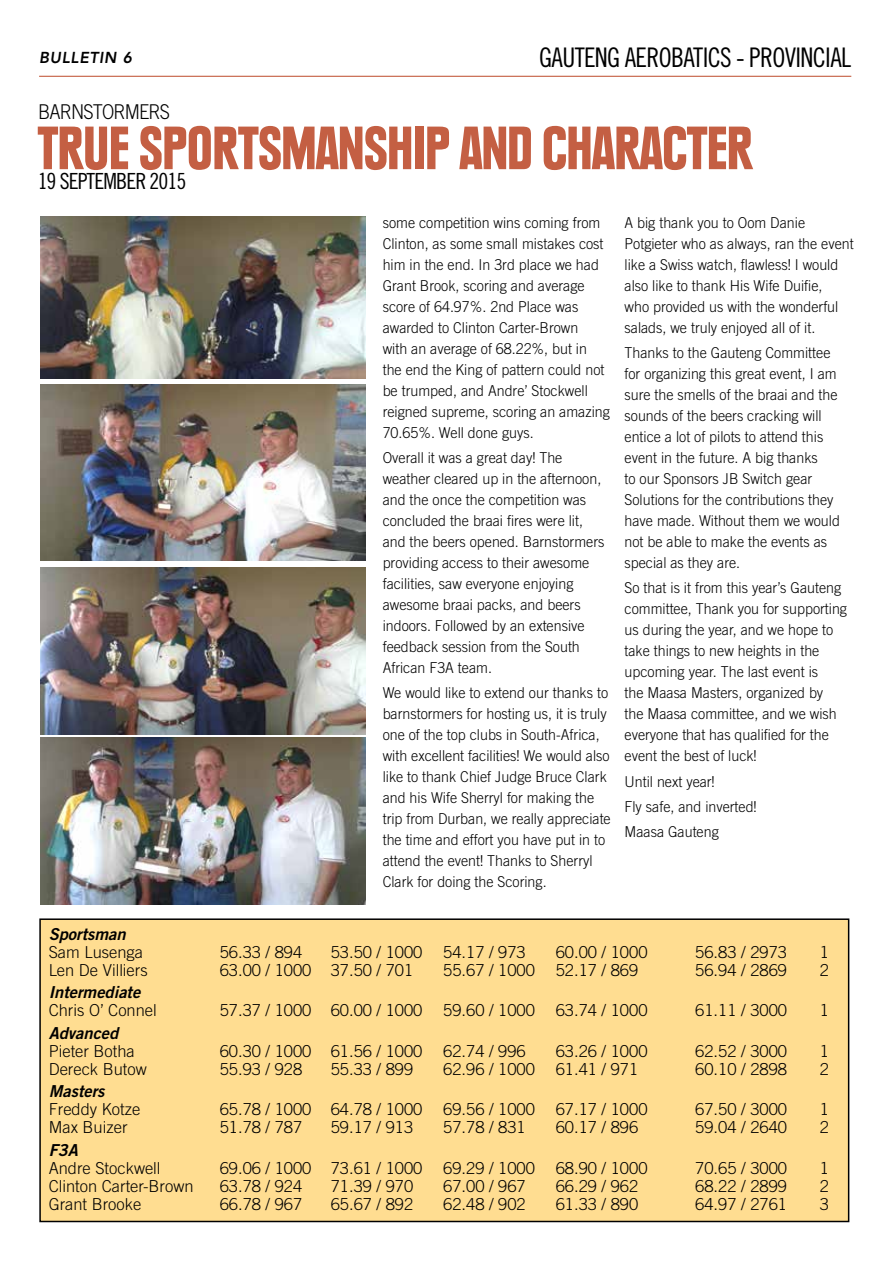
<style>
.page{position:relative;width:893px;height:1263px;background:#fff}
.page>*{position:absolute;margin:0;border:0;box-sizing:border-box;transform-origin:0 0}
.t1{font:900 condensed 60.15px "Plak";color:#c45f43}
.t2{font:27px "Trade Gothic Cond Eighteen";letter-spacing:-.025em;color:#000;scale:.96 1}
.t3{font:22.2px "Trade Gothic Cond Eighteen";letter-spacing:-.04em;color:#000}
.t4{font:300 20.4px "Trade Gothic";letter-spacing:-.05em;color:#000;scale:.9 1}
.t5{font:300 16.5px "Trade Gothic";color:#000}
.t6{font:italic 16.5px "Trade Gothic Bold Two";color:#000}
.t7{font:italic 800 15.75px "Avenir";letter-spacing:.05em;color:#000}
.t8{font:300 15px/21px "Trade Gothic";color:#000;scale:.95 1}
</style>
<div class="page">
<hr style="left:39px;top:76px;width:812px;height:1px;background:#c45f43">
<div style="left:40px;top:919px;width:809px;height:302px;background:#ffdd91"></div>
<div style="left:39px;top:918px;width:810px;height:304px;border:2px solid #000"></div>
<img style="left:40px;top:385px;width:325px;height:175px">
<img style="left:40px;top:567px;width:325px;height:167px">
<img style="left:40px;top:737px;width:325px;height:168px">
<img style="left:40px;top:216px;width:325px;height:162px">
<p class="t7" style="left:39px;top:48px;width:94px">BULLETIN 6</p>
<h2 class="t2" style="left:539px;top:41px;width:327px">GAUTENG AEROBATICS - PROVINCIAL</h2>
<h3 class="t4" style="left:38px;top:99px;width:148px">barnstormers</h3>
<h1 class="t1" style="left:38px;top:113px;width:716px">TRUE SPORTSMANSHIP AND CHARACTER</h1>
<h3 class="t3" style="left:38px;top:168px;width:150px">19 SEPTEMBER 2015</h3>
<p class="t8" style="left:383px;top:212px;width:241px">some competition wins coming from<br>Clinton, as some small mistakes cost him in the end. In 3rd place we had<br>Grant B rook, scoring and average score of 64.97%. 2nd Place was awarded to Clinton Carter-B rown<br>with an average of 68.22%, but in<br>the end the King of pattern could not be trumped, and Andre’ Stockwell reigned supreme, scoring an amazing<br>70.65%. Well done guys.</p>
<p class="t8" style="left:383px;top:447px;width:235px">Overall it was a great day! The weather cleared up in the afternoon, and the once the competition was concluded the braai fires were lit, and the beers opened. Barnstormers providing access to their awesome facilities, saw everyone enjoying awesome braai packs, and beers indoors. Followed by an extensive feedback session from the South<br>African F3A team.</p>
<p class="t8" style="left:383px;top:682px;width:242px">We would like to extend our thanks to barnstormers for hosting us, it is truly one of the top clubs in South-Africa, with excellent facilities! We would also like to thank Chief Judge B ruce Clark and his Wife Sherryl for making the trip from Durban, we really appreciate the time and effort you have put in to attend the event! Thanks to Sherryl Clark for doing the Scoring.</p>
<p class="t8" style="left:625px;top:212px;width:243px">A big thank you to Oom Danie Potgieter who as always, ran the event like a Swiss watch, flawless! I would also like to thank His Wife Duifie,<br>who provided us with the wonderful salads, we truly enjoyed all of it.</p>
<p class="t8" style="left:625px;top:342px;width:228px">Thanks to the Gauteng Committee for organizing this great event, I am sure the smells of the braai and the sounds of the beers cracking will entice a lot of pilots to attend this event in the future. A big thanks<br>to our Sponsors JB Switch gear<br>Solutions for the contributions they have made. Without them we would not be able to make the events as special as they are.</p>
<p class="t8" style="left:625px;top:577px;width:236px">So that is it from this year’s Gauteng committee, Thank you for supporting us during the year, and we hope to take things to new heights in the upcoming year. The last event is<br>the Maasa Masters, organized by<br>the Maasa committee, and we wish everyone that has qualified for the event the best of luck!</p>
<p class="t8" style="left:625px;top:768px;width:141px;line-height:25.2px">Until next year!<br>Fly safe, and inverted!<br>Maasa Gauteng</p>
<p class="t6" style="left:49px;top:924px;width:78px">Sportsman</p>
<p class="t5" style="left:49px;top:942px;width:96px">Sam Lusenga</p>
<p class="t5" style="left:220px;top:942px;width:84px">56.33 / 894</p>
<p class="t5" style="left:331px;top:942px;width:93px">53.50 / 1000</p>
<p class="t5" style="left:443px;top:942px;width:84px">54.17 / 973</p>
<p class="t5" style="left:556px;top:942px;width:93px">60.00 / 1000</p>
<p class="t5" style="left:695px;top:942px;width:93px">56.83 / 2973</p>
<p class="t5" style="left:820px;top:942px;width:11px">1</p>
<p class="t5" style="left:49px;top:960px;width:101px">Len De Villiers</p>
<p class="t5" style="left:220px;top:960px;width:195px">63.00 / 1000 37.50 / 701</p>
<p class="t5" style="left:443px;top:960px;width:93px">55.67 / 1000</p>
<p class="t5" style="left:556px;top:960px;width:84px">52.17 / 869</p>
<p class="t5" style="left:695px;top:960px;width:93px">56.94 / 2869</p>
<p class="t5" style="left:820px;top:960px;width:11px">2</p>
<p class="t6" style="left:49px;top:982px;width:93px">Intermediate</p>
<p class="t5" style="left:49px;top:1001px;width:110px">Chris O’ Connel</p>
<p class="t5" style="left:220px;top:1001px;width:204px">57.37 / 1000 60.00 / 1000</p>
<p class="t5" style="left:443px;top:1001px;width:93px">59.60 / 1000</p>
<p class="t5" style="left:556px;top:1001px;width:93px">63.74 / 1000</p>
<p class="t5" style="left:695px;top:1001px;width:93px">61.11 / 3000</p>
<p class="t5" style="left:820px;top:1001px;width:11px">1</p>
<p class="t6" style="left:49px;top:1023px;width:71px">Advanced</p>
<p class="t5" style="left:49px;top:1041px;width:88px">Pieter Botha</p>
<p class="t5" style="left:220px;top:1041px;width:204px">60.30 / 1000 61.56 / 1000</p>
<p class="t5" style="left:443px;top:1041px;width:84px">62.74 / 996</p>
<p class="t5" style="left:556px;top:1041px;width:93px">63.26 / 1000</p>
<p class="t5" style="left:695px;top:1041px;width:93px">62.52 / 3000</p>
<p class="t5" style="left:820px;top:1041px;width:11px">1</p>
<p class="t5" style="left:49px;top:1059px;width:100px">Dereck B utow</p>
<p class="t5" style="left:220px;top:1059px;width:84px">55.93 / 928</p>
<p class="t5" style="left:331px;top:1059px;width:84px">55.33 / 899</p>
<p class="t5" style="left:443px;top:1059px;width:93px">62.96 / 1000</p>
<p class="t5" style="left:556px;top:1059px;width:84px">61.41 / 971</p>
<p class="t5" style="left:695px;top:1059px;width:93px">60.10 / 2898</p>
<p class="t5" style="left:820px;top:1059px;width:11px">2</p>
<p class="t6" style="left:49px;top:1081px;width:57px">Masters</p>
<p class="t5" style="left:49px;top:1100px;width:93px">Freddy Kotze</p>
<p class="t5" style="left:220px;top:1100px;width:204px">65.78 / 1000 64.78 / 1000</p>
<p class="t5" style="left:443px;top:1100px;width:93px">69.56 / 1000</p>
<p class="t5" style="left:556px;top:1100px;width:93px">67.17 / 1000</p>
<p class="t5" style="left:695px;top:1100px;width:93px">67.50 / 3000</p>
<p class="t5" style="left:820px;top:1100px;width:11px">1</p>
<p class="t5" style="left:49px;top:1118px;width:80px">Max B uizer</p>
<p class="t5" style="left:220px;top:1118px;width:84px">51.78 / 787</p>
<p class="t5" style="left:331px;top:1118px;width:84px">59.17 / 913</p>
<p class="t5" style="left:443px;top:1118px;width:84px">57.78 / 831</p>
<p class="t5" style="left:556px;top:1118px;width:84px">60.17 / 896</p>
<p class="t5" style="left:695px;top:1118px;width:93px">59.04 / 2640</p>
<p class="t5" style="left:820px;top:1118px;width:11px">2</p>
<p class="t6" style="left:49px;top:1140px;width:31px">F3A</p>
<p class="t5" style="left:49px;top:1158px;width:113px">Andre Stockwell</p>
<p class="t5" style="left:220px;top:1158px;width:204px">69.06 / 1000 73.61 / 1000</p>
<p class="t5" style="left:443px;top:1158px;width:93px">69.29 / 1000</p>
<p class="t5" style="left:556px;top:1158px;width:93px">68.90 / 1000</p>
<p class="t5" style="left:695px;top:1158px;width:93px">70.65 / 3000</p>
<p class="t5" style="left:820px;top:1158px;width:11px">1</p>
<p class="t5" style="left:49px;top:1176px;width:146px">Clinton Carter-B rown</p>
<p class="t5" style="left:220px;top:1176px;width:84px">63.78 / 924</p>
<p class="t5" style="left:331px;top:1176px;width:84px">71.39 / 970</p>
<p class="t5" style="left:443px;top:1176px;width:84px">67.00 / 967</p>
<p class="t5" style="left:556px;top:1176px;width:84px">66.29 / 962</p>
<p class="t5" style="left:695px;top:1176px;width:93px">68.22 / 2899</p>
<p class="t5" style="left:820px;top:1176px;width:11px">2</p>
<p class="t5" style="left:49px;top:1194px;width:94px">Grant B rooke</p>
<p class="t5" style="left:220px;top:1194px;width:84px">66.78 / 967</p>
<p class="t5" style="left:331px;top:1194px;width:84px">65.67 / 892</p>
<p class="t5" style="left:443px;top:1194px;width:84px">62.48 / 902</p>
<p class="t5" style="left:556px;top:1194px;width:84px">61.33 / 890</p>
<p class="t5" style="left:695px;top:1194px;width:93px">64.97 / 2761</p>
<p class="t5" style="left:820px;top:1194px;width:11px">3</p>
</div>
